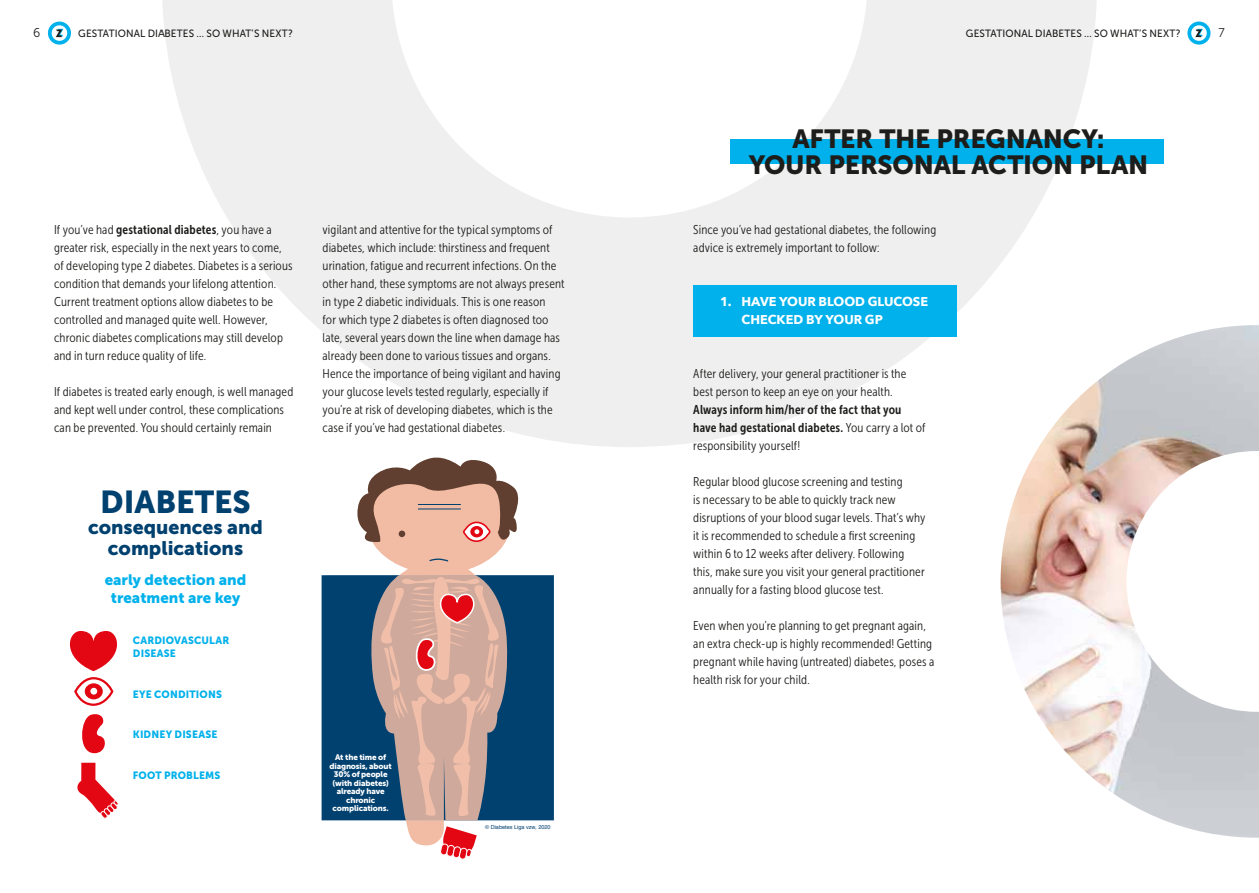
<style>
.page{position:relative;width:1259px;height:893px;background:#fff}
.page>*{position:absolute;margin:0;border:0;box-sizing:border-box;transform-origin:0 0}
.t1{font:31.5px "Museo Sans 900";color:#004170}
.t2{font:26.1px/26.1px "Museo Sans 900";letter-spacing:-.005em;color:#1d1d1b;text-align:center}
.t3{font:19.5px/21px "Museo Sans 900";color:#004170;text-align:center}
.t4{font:15px/18px "Museo Sans 900";color:#00b1eb;text-align:center}
.t5{font:12.75px/18px "Museo Sans Cond 300";letter-spacing:.01em;color:#1d1d1b}
.t6{font:12.75px/18px "Museo Sans Cond 700";letter-spacing:.015em;color:#1d1d1b}
.t7{font:700 12.75px/18px "Avenir Next";color:#fff}
.t8{font:12.75px "Museo Sans 300";color:#1d1d1b;scale:.95 1}
.t9{font:10.5px "Museo Sans 500";letter-spacing:.01em;color:#1d1d1b;scale:.95 1}
.t10{font:10.5px/13.5px "Museo Sans 900";letter-spacing:.015em;color:#00b1eb}
.t11{font:8.1px/8.6px "Museo Sans 900";letter-spacing:-.02em;color:#fff;text-align:center}
.t12{font:7.35px/7.6px "Museo Sans 900";letter-spacing:-.02em;color:#fff;text-align:center}
.t13{font:5.55px "Helvetica";color:#004170}
.s1{font-family:"Museo Sans Cond 700"}
.s2{font-family:"Museo Sans Cond 300"}
</style>
<div class="page">
<svg style="left:47px;top:21px;width:24px;height:24px"></svg>
<svg style="left:1187px;top:21px;width:24px;height:24px"></svg>
<svg style="left:162px;top:0;width:935px;height:447px;fill:#efefef"></svg>
<div style="left:321px;top:575px;width:233px;height:245px;background:#004170"></div>
<svg style="left:357px;top:457px;width:167px;height:402px"></svg>
<svg style="left:69px;top:631px;width:48px;height:40px"></svg>
<svg style="left:82px;top:714px;width:23px;height:39px"></svg>
<svg style="left:77px;top:763px;width:42px;height:56px"></svg>
<svg style="left:75px;top:678px;width:37px;height:27px"></svg>
<div style="left:74px;top:677px;width:39px;height:29px;border:2px solid #e30613;border-radius:50%"></div>
<svg style="left:84px;top:682px;width:20px;height:18px"></svg>
<div style="left:83px;top:682px;width:21px;height:19px;border:2px solid #fff;border-radius:50%"></div>
<div style="left:90px;top:688px;width:7px;height:7px;background:#fff;border-radius:50%"></div>
<div style="left:730px;top:139px;width:434px;height:25px;background:#00b1eb"></div>
<div style="left:693px;top:285px;width:264px;height:51px;background:#00b1eb"></div>
<img style="left:1000px;top:325px;width:259px;height:513px">
<p class="t8" style="left:33px;top:26px;width:9px">6</p>
<p class="t9" style="left:78px;top:28px;width:228px">GESTATIONAL DIABETES … SO WHAT’S NEXT?</p>
<p class="t9" style="left:966px;top:28px;width:228px">GESTATIONAL DIABETES … SO WHAT’S NEXT?</p>
<p class="t8" style="left:1218px;top:26px;width:8px">7</p>
<p class="t5" style="left:54px;top:221px;width:240px">If you’ve had <span class="s1">gestational diabetes</span>, you have a greater risk, especially in the next years to come, of developing type 2 diabetes. Diabetes is a serious condition that demands your lifelong attention.<br>Current treatment options allow diabetes to be controlled and managed quite well. However, chronic diabetes complications may still develop and in turn reduce quality of life.</p>
<p class="t5" style="left:54px;top:383px;width:241px">If diabetes is treated early enough, is well managed and kept well under control, these complications can be prevented. You should certainly remain</p>
<h1 class="t1" style="left:100px;top:484px;width:152px">DIABETES</h1>
<h3 class="t3" style="left:88px;top:516px;width:176px">consequences and complications</h3>
<p class="t4" style="left:105px;top:570px;width:143px">early detection and treatment are key</p>
<p class="t10" style="left:133px;top:633px;width:98px">CARDIOVASCULAR<br>DISEASE</p>
<p class="t10" style="left:133px;top:687px;width:91px">EYE CONDITIONS</p>
<p class="t10" style="left:133px;top:728px;width:86px">KIDNEY DISEASE</p>
<p class="t10" style="left:133px;top:768px;width:89px">FOOT PROBLEMS</p>
<p class="t5" style="left:323px;top:221px;width:243px">vigilant and attentive for the typical symptoms of diabetes, which include: thirstiness and frequent urination, fatigue and recurrent infections. On the other hand, these symptoms are not always present in type 2 diabetic individuals. This is one reason<br>for which type 2 diabetes is often diagnosed too late, several years down the line when damage has already been done to various tissues and organs.<br>Hence the importance of being vigilant and having your glucose levels tested regularly, especially if you’re at risk of developing diabetes, which is the case if you’ve had gestational diabetes.</p>
<p class="t11" style="left:329px;top:753px;width:64px">At the time of diagnosis, about<br>30% of people (with diabetes) already have chronic complications.</p>
<p class="t12" style="left:350px;top:755px;width:65px">bij gemiddeld 30% van de personen al complicaties aanwezig.</p>
<p class="t13" style="left:485px;top:823px;width:67px">© Diabetes Liga vzw, 2020</p>
<h2 class="t2" style="left:748px;top:125px;width:401px">AFTER THE PREGNANCY:<br>YOUR PERSONAL ACTION PLAN</h2>
<p class="t5" style="left:693px;top:221px;width:244px">Since you’ve had gestational diabetes, the following advice is extremely important to follow:</p>
<p class="t7" style="left:741px;top:292px;width:188px;text-indent:-21px">1. HAVE YOUR BLOOD GLUCOSE<br>CHECKED BY YOUR GP</p>
<p class="t5" style="left:693px;top:365px;width:215px">After delivery, your general practitioner is the best person to keep an eye on your health.</p>
<p class="t6" style="left:693px;top:401px;width:234px">Always inform him/her of the fact that you have had gestational diabetes. <span class="s2">You carry a lot of</span></p>
<p class="t5" style="left:693px;top:437px;width:108px">responsibility yourself!</p>
<p class="t5" style="left:693px;top:473px;width:234px">Regular blood glucose screening and testing<br>is necessary to be able to quickly track new disruptions of your blood sugar levels. That’s why it is recommended to schedule a first screening within 6 to 12 weeks after delivery. Following this, make sure you visit your general practitioner annually for a fasting blood glucose test.</p>
<p class="t5" style="left:693px;top:617px;width:242px">Even when you’re planning to get pregnant again, an extra check-up is highly recommended! Getting pregnant while having (untreated) diabetes, poses a health risk for your child.</p>
</div>
